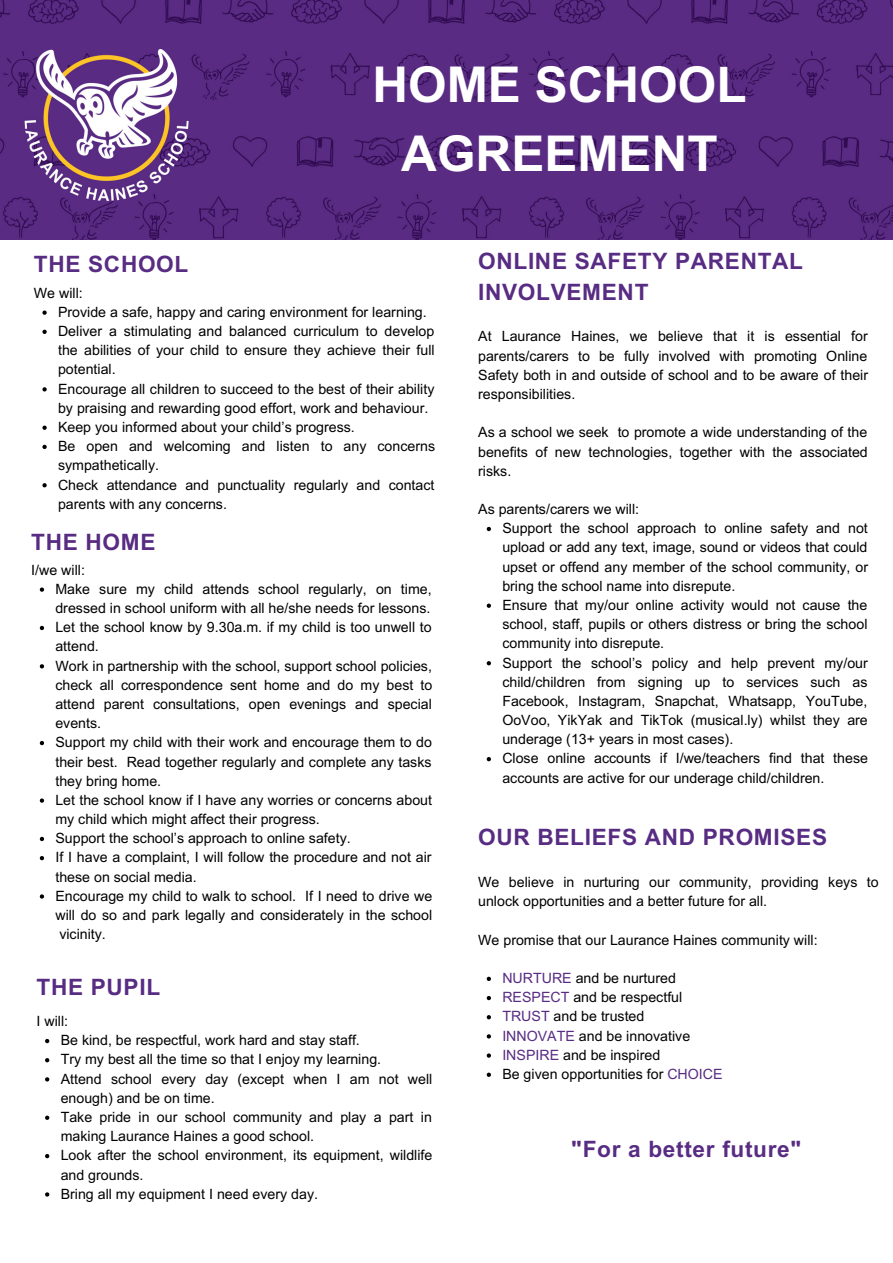
<style>
.page{position:relative;width:893px;height:1263px;background:#fff}
.page>*{position:absolute;margin:0;border:0;box-sizing:border-box;transform-origin:0 0}
.t1{font:700 49.5px/69px "Arial";color:#fff;text-align:center}
.t2{font:700 22.65px/30.8px "Arial";letter-spacing:.03em;color:#582c83}
.t3{font:14.17px/19.2px "Arial";color:#000}
.s1{color:#582c83}
</style>
<div class="page">
<img style="left:0;top:0;width:893px;height:240px">
<svg style="left:42px;top:310px;width:5px;height:5px"></svg>
<svg style="left:42px;top:330px;width:5px;height:4px"></svg>
<svg style="left:42px;top:387px;width:5px;height:4px"></svg>
<svg style="left:42px;top:426px;width:5px;height:4px"></svg>
<svg style="left:42px;top:445px;width:5px;height:4px"></svg>
<svg style="left:42px;top:483px;width:5px;height:4px"></svg>
<svg style="left:40px;top:587px;width:4px;height:5px"></svg>
<svg style="left:40px;top:626px;width:4px;height:4px"></svg>
<svg style="left:40px;top:664px;width:4px;height:4px"></svg>
<svg style="left:40px;top:741px;width:4px;height:4px"></svg>
<svg style="left:40px;top:798px;width:4px;height:5px"></svg>
<svg style="left:40px;top:837px;width:4px;height:4px"></svg>
<svg style="left:40px;top:856px;width:4px;height:4px"></svg>
<svg style="left:40px;top:894px;width:4px;height:5px"></svg>
<svg style="left:45px;top:1039px;width:4px;height:4px"></svg>
<svg style="left:45px;top:1058px;width:4px;height:4px"></svg>
<svg style="left:45px;top:1077px;width:4px;height:4px"></svg>
<svg style="left:45px;top:1115px;width:4px;height:5px"></svg>
<svg style="left:45px;top:1154px;width:4px;height:4px"></svg>
<svg style="left:45px;top:1192px;width:4px;height:4px"></svg>
<svg style="left:487px;top:977px;width:4px;height:4px"></svg>
<svg style="left:487px;top:996px;width:4px;height:4px"></svg>
<svg style="left:487px;top:1015px;width:4px;height:4px"></svg>
<svg style="left:487px;top:1034px;width:4px;height:4px"></svg>
<svg style="left:487px;top:1053px;width:4px;height:5px"></svg>
<svg style="left:487px;top:1072px;width:4px;height:5px"></svg>
<svg style="left:487px;top:527px;width:4px;height:4px"></svg>
<svg style="left:487px;top:603px;width:4px;height:5px"></svg>
<svg style="left:487px;top:661px;width:4px;height:4px"></svg>
<svg style="left:487px;top:757px;width:4px;height:4px"></svg>
<h2 class="t2" style="left:34px;top:248px;width:156px">THE SCHOOL</h2>
<p class="t3" style="left:34px;top:283px;width:50px">We will:</p>
<h1 class="t1" style="left:372px;top:50px;width:376px">HOME SCHOOL<br>AGREEMENT</h1>
<h2 class="t2" style="left:478px;top:246px;width:326px">ONLINE SAFETY PARENTAL<br>INVOLVEMENT</h2>
<p class="t3" style="left:58px;top:302px;width:378px">Provide a safe, happy and caring environment for learning.<br>Deliver a stimulating and balanced curriculum to develop the abilities of your child to ensure they achieve their full potential.<br>Encourage all children to succeed to the best of their ability by praising and rewarding good effort, work and behaviour.<br>Keep you informed about your child’s progress.<br>Be open and welcoming and listen to any concerns sympathetically.<br>Check attendance and punctuality regularly and contact parents with any concerns.</p>
<h2 class="t2" style="left:31px;top:527px;width:126px">THE HOME</h2>
<p class="t3" style="left:55px;top:579px;width:378px">Make sure my child attends school regularly, on time, dressed in school uniform with all he/she needs for lessons.<br>Let the school know by 9.30a.m. if my child is too unwell to attend.<br>Work in partnership with the school, support school policies, check all correspondence sent home and do my best to attend parent consultations, open evenings and special events.<br>Support my child with their work and encourage them to do their best. Read together regularly and complete any tasks they bring home.<br>Let the school know if I have any worries or concerns about my child which might affect their progress.<br>Support the school’s approach to online safety.<br>If I have a complaint, I will follow the procedure and not air these on social media.<br>Encourage my child to walk to school. If I need to drive we will do so and park legally and considerately in the school vicinity.</p>
<p class="t3" style="left:31px;top:560px;width:55px">I/we will:</p>
<h2 class="t2" style="left:37px;top:972px;width:125px">THE PUPIL</h2>
<p class="t3" style="left:61px;top:1031px;width:373px">Be kind, be respectful, work hard and stay staff.<br>Try my best all the time so that I enjoy my learning.<br>Attend school every day (except when I am not well enough) and be on time.<br>Take pride in our school community and play a part in making Laurance Haines a good school.<br>Look after the school environment, its equipment, wildlife and grounds.<br>Bring all my equipment I need every day.</p>
<p class="t3" style="left:37px;top:1011px;width:33px">I will:</p>
<p class="t3" style="left:478px;top:327px;width:391px;text-align:justify">At Laurance Haines, we believe that it is essential for parents/carers to be fully involved with promoting Online Safety both in and outside of school and to be aware of their responsibilities.</p>
<p class="t3" style="left:478px;top:423px;width:391px;text-align:justify">As a school we seek to promote a wide understanding of the benefits of new technologies, together with the associated risks.</p>
<p class="t3" style="left:478px;top:499px;width:162px">As parents/carers we will:</p>
<p class="t3" style="left:502px;top:519px;width:367px">Support the school approach to online safety and not upload or add any text, image, sound or videos that could upset or offend any member of the school community, or bring the school name into disrepute.<br>Ensure that my/our online activity would not cause the school, staff, pupils or others distress or bring the school community into disrepute.<br>Support the school’s policy and help prevent my/our child/children from signing up to services such as Facebook, Instagram, Snapchat, Whatsapp, YouTube, OoVoo, YikYak and TikTok (musical.ly) whilst they are underage (13+ years in most cases).<br>Close online accounts if I/we/teachers find that these accounts are active for our underage child/children.</p>
<h2 class="t2" style="left:478px;top:822px;width:350px">OUR BELIEFS AND PROMISES</h2>
<p class="t3" style="left:478px;top:873px;width:402px">We believe in nurturing our community, providing keys to unlock opportunities and a better future for all.</p>
<p class="t3" style="left:478px;top:930px;width:341px">We promise that our Laurance Haines community will:</p>
<p class="t3" style="left:502px;top:968px;width:222px"><span class="s1">NURTURE</span> and be nurtured<br><span class="s1">RESPECT</span> and be respectful<br><span class="s1">TRUST</span> and be trusted<br><span class="s1">INNOVATE</span> and be innovative<br><span class="s1">INSPIRE</span> and be inspired<br>Be given opportunities for <span class="s1">CHOICE</span></p>
<h2 class="t2" style="left:571px;top:1134px;width:231px">"For a better future"</h2>
</div>
